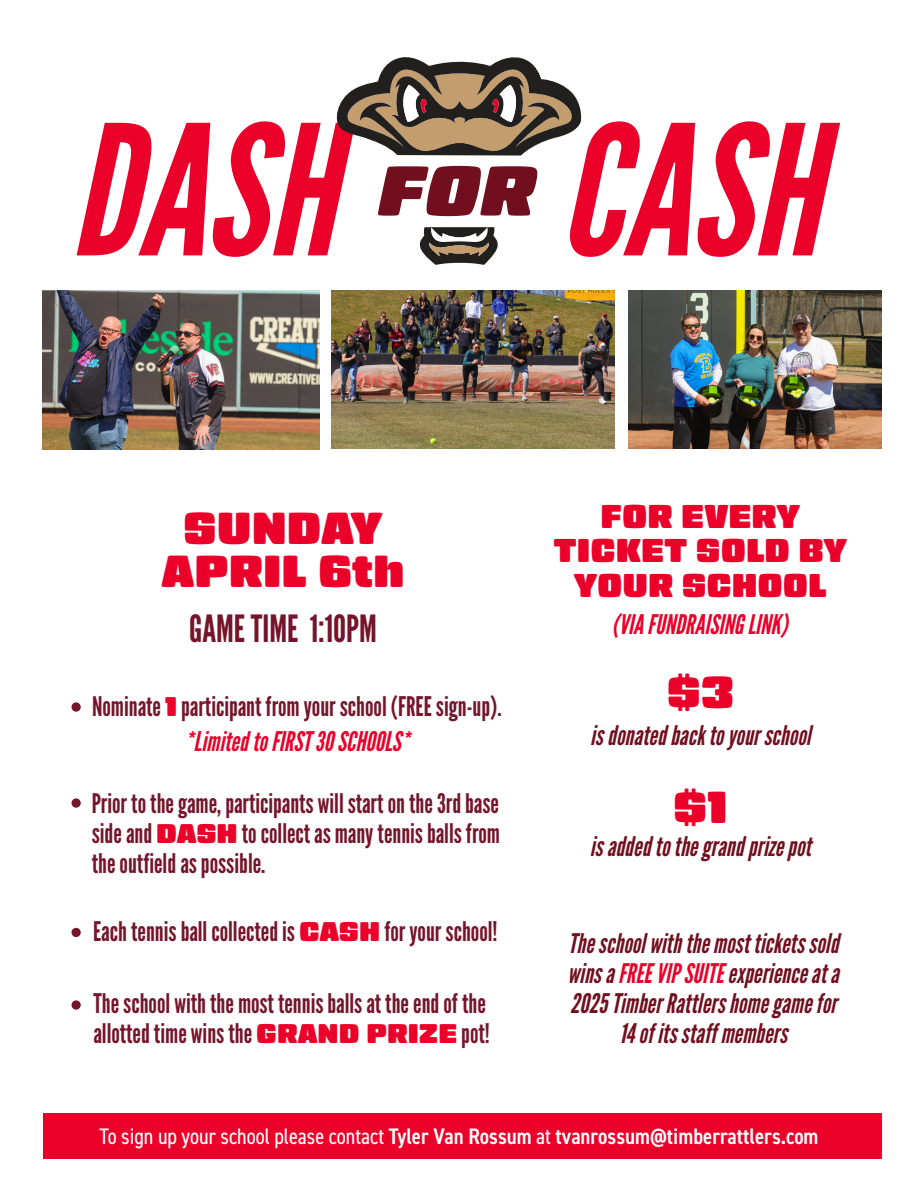
<style>
.page{position:relative;width:918px;height:1188px;background:#fff}
.page>*{position:absolute;margin:0;border:0;box-sizing:border-box;transform-origin:0 0}
.t1{font:italic 180.3px "League Gothic";color:#ea0029}
.t2{font:italic 70.5px "Gigalypse";color:#720f1f}
.t3{font:44.85px/42.3px "Gigalypse";color:#ea0029;text-align:center}
.t4{font:37.5px "League Gothic";color:#75152b}
.t5{font:33px/34.5px "Gigalypse";color:#ea0029;text-align:center}
.t6{font:27px/30px "League Gothic";color:#75152b;text-align:justify}
.t7{font:italic 27px/30px "League Gothic";color:#720f1f;text-align:center}
.t8{font:italic 27px "League Gothic";color:#ea0029}
.t9{font:600 condensed 22.5px "DIN2014";color:#fff}
.s1{font-family:"Gigalypse";color:#ea0029}
.s2{color:#ea0029}
.s3{font-weight:400}
</style>
<div class="page">
<div style="left:43px;top:1114px;width:838px;height:45px;background:#ea0029"></div>
<img style="left:628px;top:290px;width:254px;height:158px">
<img style="left:42px;top:290px;width:278px;height:159px">
<img style="left:332px;top:290px;width:283px;height:159px">
<svg style="left:336px;top:57px;width:246px;height:208px"></svg>
<div style="left:72px;top:702px;width:9px;height:10px;background:#75152b;border-radius:50%"></div>
<div style="left:72px;top:798px;width:9px;height:10px;background:#75152b;border-radius:50%"></div>
<div style="left:72px;top:928px;width:9px;height:9px;background:#75152b;border-radius:50%"></div>
<div style="left:72px;top:1000px;width:9px;height:10px;background:#75152b;border-radius:50%"></div>
<h1 class="t1" style="left:69px;top:84px;width:751px">DASH CASH</h1>
<h2 class="t2" style="left:374px;top:148px;width:177px">FOR</h2>
<h3 class="t3" style="left:162px;top:507px;width:245px">SUNDAY<br>APRIL 6th</h3>
<p class="t5" style="left:554px;top:499px;width:295px">FOR EVERY<br>TICKET SOLD BY<br>YOUR SCHOOL</p>
<h3 class="t4" style="left:189px;top:606px;width:189px">GAME TIME 1:10PM</h3>
<p class="t8" style="left:612px;top:608px;width:177px">(VIA FUNDRAISING LINK)</p>
<p class="t6" style="left:92px;top:692px;width:411px">Nominate <span class="s1">1</span> participant from your school (FREE sign-up).</p>
<p class="t8" style="left:185px;top:725px;width:226px">*Limited to FIRST 30 SCHOOLS*</p>
<p class="t6" style="left:92px;top:788px;width:410px">Prior to the game, participants will start on the 3rd base side and <span class="s1">DASH</span> to collect as many tennis balls from the outfield as possible.</p>
<p class="t6" style="left:93px;top:917px;width:406px">Each tennis ball collected is <span class="s1">CASH</span> for your school!</p>
<p class="t6" style="left:93px;top:989px;width:398px">The school with the most tennis balls at the end of the allotted time wins the <span class="s1">GRAND PRIZE</span> pot!</p>
<h3 class="t3" style="left:667px;top:671px;width:69px">$3</h3>
<p class="t7" style="left:590px;top:720px;width:222px">is donated back to your school</p>
<h3 class="t3" style="left:673px;top:786px;width:56px">$1</h3>
<p class="t7" style="left:590px;top:832px;width:223px">is added to the grand prize pot</p>
<p class="t7" style="left:568px;top:928px;width:273px">The school with the most tickets sold wins a <span class="s2">FREE VIP SUITE</span> experience at a<br>2025 Timber Rattlers home game for<br>14 of its staff members</p>
<p class="t9" style="left:99px;top:1121px;width:721px"><span class="s3">To sign up your school please contact</span> Tyler Van Rossum <span class="s3">at</span> tvanrossum@timberrattlers.com</p>
</div>
